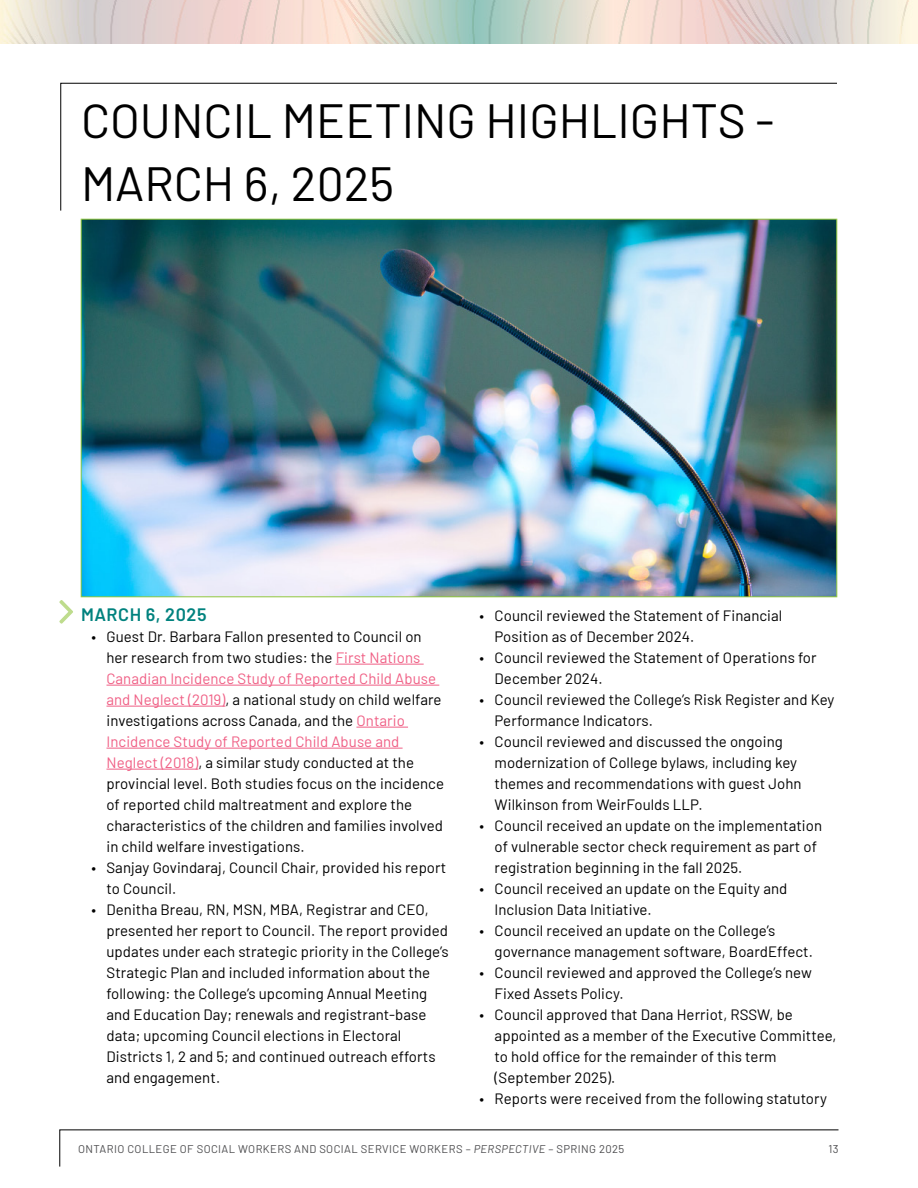
<style>
.page{position:relative;width:918px;height:1188px;background:#fff}
.page>*{position:absolute;margin:0;border:0;box-sizing:border-box;transform-origin:0 0}
.t1{font:48px/63px "Barlow";color:#000}
.t2{font:600 18px "Barlow";letter-spacing:.03em;color:#00827e}
.t3{font:15px/21px "Barlow";letter-spacing:.005em;color:#000}
.t4{font:11.25px "Barlow";letter-spacing:.035em;color:#4d4d4f}
.s1{color:#f05f85}
.s2{font-style:italic}
</style>
<div class="page">
<svg style="left:59px;top:600px;width:14px;height:24px"></svg>
<hr style="left:336px;top:664px;width:88px;height:1px;background:#f05f85">
<hr style="left:106px;top:685px;width:333px;height:1px;background:#f05f85">
<hr style="left:106px;top:706px;width:120px;height:1px;background:#f05f85">
<hr style="left:356px;top:727px;width:52px;height:1px;background:#f05f85">
<hr style="left:106px;top:748px;width:297px;height:1px;background:#f05f85">
<hr style="left:106px;top:769px;width:92px;height:1px;background:#f05f85">
<svg style="left:60px;top:82px;width:777px;height:129px"></svg>
<img style="left:83px;top:221px;width:752px;height:374px">
<img style="left:0;top:0;width:918px;height:44px">
<svg style="left:59px;top:1129px;width:780px;height:38px"></svg>
<h1 class="t1" style="left:81px;top:86px;width:695px">COUNCIL MEETING HIGHLIGHTS -<br>MARCH 6, 2025</h1>
<p class="t2" style="left:81px;top:601px;width:127px">MARCH 6, 2025</p>
<p class="t3" style="left:106px;top:625px;width:339px;text-indent:-15px">• Guest Dr. Barbara Fallon presented to Council on her research from two studies: the <span class="s1">First Nations Canadian Incidence Study of Reported Child Abuse and Neglect (2019)</span>, a national study on child welfare investigations across Canada, and the <span class="s1">Ontario Incidence Study of Reported Child Abuse and Neglect (2018)</span>, a similar study conducted at the provincial level. Both studies focus on the incidence of reported child maltreatment and explore the characteristics of the children and families involved in child welfare investigations.</p>
<p class="t3" style="left:106px;top:856px;width:341px;text-indent:-15px">• Sanjay Govindaraj, Council Chair, provided his report to Council.</p>
<p class="t3" style="left:106px;top:898px;width:344px;text-indent:-15px">• Denitha Breau, RN, MSN, MBA, Registrar and CEO, presented her report to Council. The report provided updates under each strategic priority in the College’s Strategic Plan and included information about the following: the College’s upcoming Annual Meeting and Education Day; renewals and registrant-base data; upcoming Council elections in Electoral Districts 1, 2 and 5; and continued outreach efforts and engagement.</p>
<p class="t3" style="left:495px;top:604px;width:289px;text-indent:-15px">• Council reviewed the Statement of Financial<br>Position as of December 2024.</p>
<p class="t3" style="left:495px;top:646px;width:323px;text-indent:-15px">• Council reviewed the Statement of Operations for<br>December 2024.</p>
<p class="t3" style="left:495px;top:688px;width:341px;text-indent:-15px">• Council reviewed the College’s Risk Register and Key<br>Performance Indicators.</p>
<p class="t3" style="left:495px;top:730px;width:309px;text-indent:-15px">• Council reviewed and discussed the ongoing modernization of College bylaws, including key themes and recommendations with guest John Wilkinson from WeirFoulds LLP.</p>
<p class="t3" style="left:495px;top:814px;width:329px;text-indent:-15px">• Council received an update on the implementation of vulnerable sector check requirement as part of registration beginning in the fall 2025.</p>
<p class="t3" style="left:495px;top:877px;width:294px;text-indent:-15px">• Council received an update on the Equity and<br>Inclusion Data Initiative.</p>
<p class="t3" style="left:495px;top:919px;width:320px;text-indent:-15px">• Council received an update on the College’s governance management software, BoardEffect.</p>
<p class="t3" style="left:495px;top:961px;width:319px;text-indent:-15px">• Council reviewed and approved the College’s new<br>Fixed Assets Policy.</p>
<p class="t3" style="left:495px;top:1003px;width:343px;text-indent:-15px">• Council approved that Dana Herriot, RSSW, be appointed as a member of the Executive Committee, to hold office for the remainder of this term (September 2025).</p>
<p class="t3" style="left:480px;top:1087px;width:349px">• Reports were received from the following statutory</p>
<p class="t4" style="left:78px;top:1140px;width:548px">ONTARIO COLLEGE OF SOCIAL WORKERS AND SOCIAL SERVICE WORKERS – <span class="s2">PERSPECTIVE</span> – SPRING 2025</p>
<p class="t4" style="left:828px;top:1140px;width:12px">13</p>
</div>
